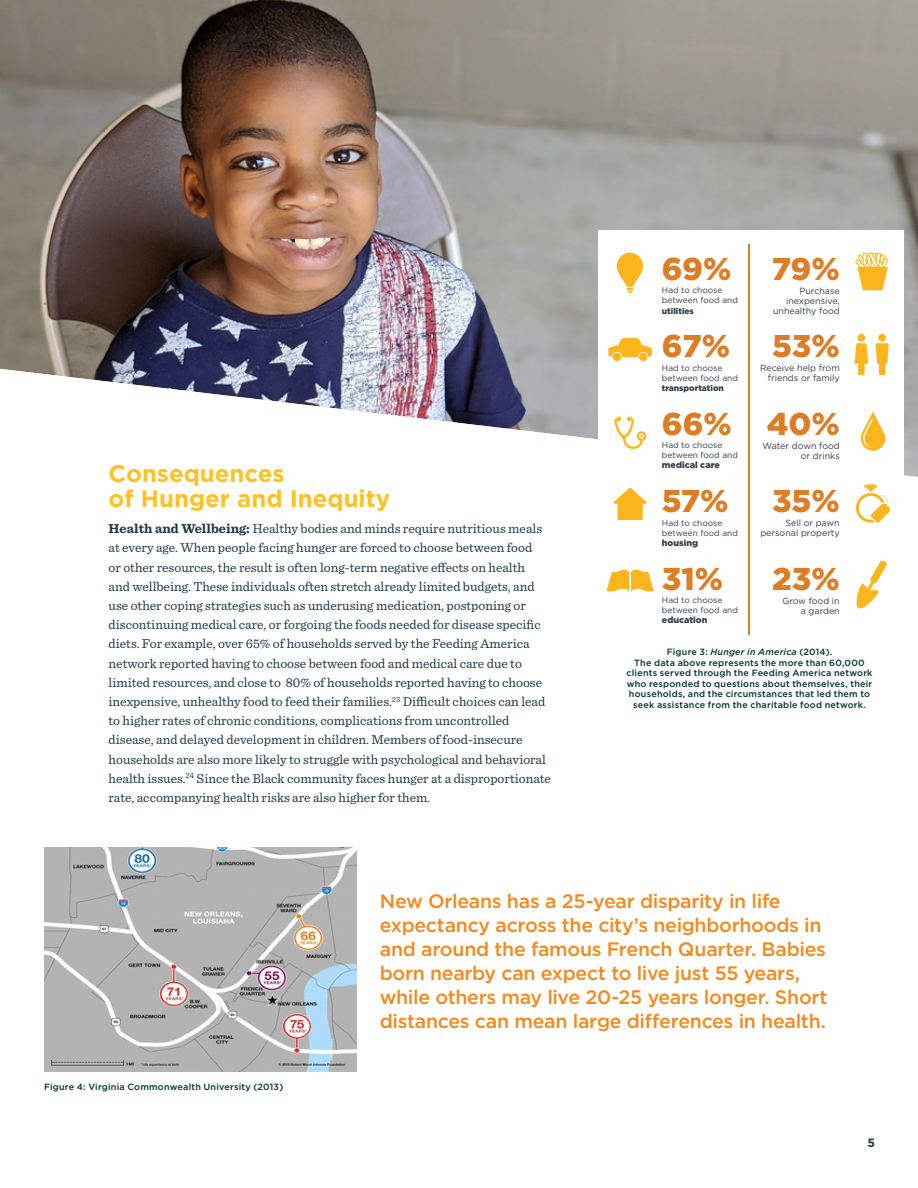
<style>
.page{position:relative;width:918px;height:1188px;background:#fff}
.page>*{position:absolute;margin:0;border:0;box-sizing:border-box;transform-origin:0 0}
.t1{font:900 31.5px "Gotham";letter-spacing:-.005em;color:#dd7e26}
.body{font:700 24px/25.5px "Gotham";color:#fec224}
.t2{font:500 19.5px/24px "Gotham";letter-spacing:-.015em;color:#f38a1e}
.body-2{font:13.5px/19.2px "Sentinel";color:#223847}
.t3{font:700 12px "Gotham";color:#223847}
.body-3{font:500 9px/10.5px "Gotham";letter-spacing:.025em;color:#003428;text-align:center}
.t4{font:8.85px/10.1px "Gotham";color:#323e48;text-align:right}
.t5{font:900 8.85px "Gotham";color:#323e48}
.t6{font:8.4px/10.1px "Gotham";color:#323e48}
.s1{font-weight:700}
.s2{font-weight:900}
.s3{font-style:italic}
</style>
<div class="page">
<img style="left:44px;top:848px;width:312px;height:223px">
<img style="left:0;top:0;width:918px;height:477px">
<div style="left:598px;top:230px;width:306px;height:451px;background:#fff"></div>
<svg style="left:855px;top:252px;width:34px;height:39px"></svg>
<svg style="left:876px;top:334px;width:13px;height:41px"></svg>
<svg style="left:854px;top:334px;width:14px;height:41px"></svg>
<svg style="left:861px;top:412px;width:24px;height:39px"></svg>
<svg style="left:856px;top:484px;width:34px;height:39px"></svg>
<svg style="left:856px;top:560px;width:31px;height:49px"></svg>
<svg style="left:608px;top:337px;width:45px;height:20px"></svg>
<div style="left:613px;top:353px;width:8px;height:8px;background:#fcb61d;border-radius:50%"></div>
<div style="left:639px;top:353px;width:8px;height:8px;background:#fcb61d;border-radius:50%"></div>
<svg style="left:613px;top:488px;width:34px;height:32px"></svg>
<svg style="left:607px;top:570px;width:47px;height:22px"></svg>
<svg style="left:614px;top:417px;width:32px;height:32px"></svg>
<svg style="left:617px;top:253px;width:26px;height:40px"></svg>
<hr style="left:749px;top:245px;width:1px;height:390px;background:#dd7e26">
<p class="body" style="left:109px;top:460px;width:283px">Consequences<br>of Hunger and Inequity</p>
<p class="body-2" style="left:109px;top:519px;width:444px"><span class="s1">Health and Wellbeing:</span> Healthy bodies and minds require nutritious meals at every age. When people facing hunger are forced to choose between food<br>or other resources, the result is often long-term negative effects on health<br>and wellbeing. These individuals often stretch already limited budgets, and use other coping strategies such as underusing medication, postponing or discontinuing medical care, or forgoing the foods needed for disease specific diets. For example, over 65% of households served by the Feeding America network reported having to choose between food and medical care due to limited resources, and close to 80% of households reported having to choose inexpensive, unhealthy food to feed their families.<sup>23</sup> Difficult choices can lead to higher rates of chronic conditions, complications from uncontrolled disease, and delayed development in children. Members of food-insecure households are also more likely to struggle with psychological and behavioral health issues.<sup>24</sup> Since the Black community faces hunger at a disproportionate rate, accompanying health risks are also higher for them.</p>
<p class="t1" style="left:662px;top:251px;width:71px">69%</p>
<p class="t6" style="left:662px;top:285px;width:78px">Had to choose between food and <span class="s2">utilities</span></p>
<p class="t1" style="left:662px;top:328px;width:70px">67%</p>
<p class="t6" style="left:662px;top:363px;width:78px">Had to choose between food and <span class="s2">transportation</span></p>
<p class="t1" style="left:662px;top:405px;width:71px">66%</p>
<p class="t6" style="left:662px;top:440px;width:78px">Had to choose between food and</p>
<p class="t5" style="left:662px;top:460px;width:59px">medical care</p>
<p class="t1" style="left:662px;top:483px;width:68px">57%</p>
<p class="t6" style="left:662px;top:518px;width:78px">Had to choose between food and</p>
<p class="t5" style="left:662px;top:538px;width:38px">housing</p>
<p class="t1" style="left:662px;top:560px;width:63px">31%</p>
<p class="t6" style="left:662px;top:595px;width:78px">Had to choose between food and</p>
<p class="t5" style="left:662px;top:615px;width:47px">education</p>
<p class="t1" style="left:772px;top:251px;width:70px">79%</p>
<p class="t4" style="left:773px;top:286px;width:68px">Purchase inexpensive, unhealthy food</p>
<p class="t1" style="left:772px;top:328px;width:69px">53%</p>
<p class="t4" style="left:768px;top:373px;width:73px">friends or family</p>
<p class="t4" style="left:760px;top:363px;width:81px">Receive help from</p>
<p class="t1" style="left:767px;top:405px;width:75px">40%</p>
<p class="t4" style="left:801px;top:450px;width:40px">or drinks</p>
<p class="t1" style="left:772px;top:483px;width:69px">35%</p>
<p class="t4" style="left:760px;top:518px;width:81px">Sell or pawn personal property</p>
<p class="t1" style="left:772px;top:560px;width:69px">23%</p>
<p class="t4" style="left:782px;top:595px;width:59px">Grow food in a garden</p>
<p class="t4" style="left:762px;top:440px;width:79px">Water down food</p>
<p class="body-3" style="left:667px;top:646px;width:167px">Figure 3: <span class="s3">Hunger in America</span> (2014).</p>
<p class="body-3" style="left:627px;top:657px;width:247px">The data above represents the more than 60,000 clients served through the Feeding America network who responded to questions about themselves, their households, and the circumstances that led them to seek assistance from the charitable food network.</p>
<p class="body-3" style="left:44px;top:1082px;width:241px">Figure 4: Virginia Commonwealth University (2013)</p>
<p class="t2" style="left:380px;top:888px;width:449px">New Orleans has a 25-year disparity in life expectancy across the city’s neighborhoods in and around the famous French Quarter. Babies born nearby can expect to live just 55 years, while others may live 20-25 years longer. Short distances can mean large differences in health.</p>
<p class="t3" style="left:868px;top:1136px;width:9px">5</p>
</div>
